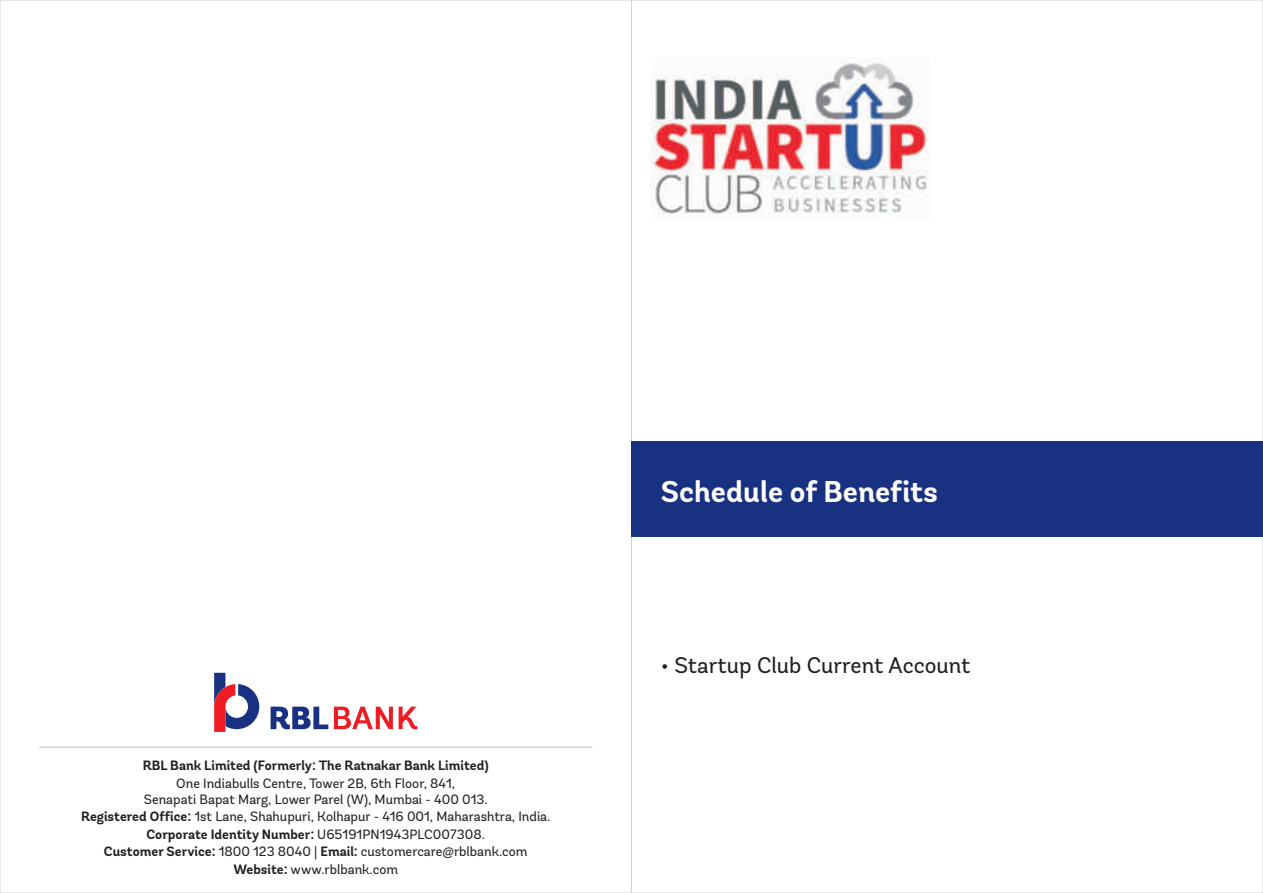
<style>
.page{position:relative;width:1263px;height:893px;background:#fff}
.page>*{position:absolute;margin:0;border:0;box-sizing:border-box;transform-origin:0 0}
.t1{font:700 30px "Andes";color:#fff}
.t2{font:22.5px "Andes";color:#231f20}
.t3{font:13.5px/17.2px "Andes";color:#231f20;text-align:center}
.t4{font:700 13.5px "Andes";color:#231f20}
.s1{font-weight:700}
</style>
<div class="page">
<div style="left:631px;top:441px;width:632px;height:96px;background:#183181"></div>
<hr style="left:39px;top:747px;width:553px;height:1px;background:#bcbdc0">
<svg style="left:271px;top:707px;width:57px;height:22px"></svg>
<svg style="left:334px;top:707px;width:59px;height:22px"></svg>
<svg style="left:399px;top:707px;width:18px;height:22px"></svg>
<svg style="left:214px;top:673px;width:45px;height:59px"></svg>
<img style="left:651px;top:57px;width:277px;height:157px">
<p class="t4" style="left:143px;top:760px;width:348px">RBL Bank Limited (Formerly: The Ratnakar Bank Limited)</p>
<p class="t3" style="left:81px;top:776px;width:471px">One Indiabulls Centre, Tower 2B, 6th Floor, 841,<br>Senapati Bapat Marg, Lower Parel (W), Mumbai - 400 013.<br><span class="s1">Registered Office:</span> 1st Lane, Shahupuri, Kolhapur - 416 001, Maharashtra, India.<br><span class="s1">Corporate Identity Number:</span> U65191PN1943PLC007308.<br><span class="s1">Customer Service:</span> 1800 123 8040 | <span class="s1">Email:</span> customercare@rblbank.com <span class="s1">Website:</span> www.rblbank.com</p>
<h1 class="t1" style="left:661px;top:479px;width:279px">Schedule of Benefits</h1>
<h2 class="t2" style="left:661px;top:656px;width:311px">• Startup Club Current Account</h2>
</div>
